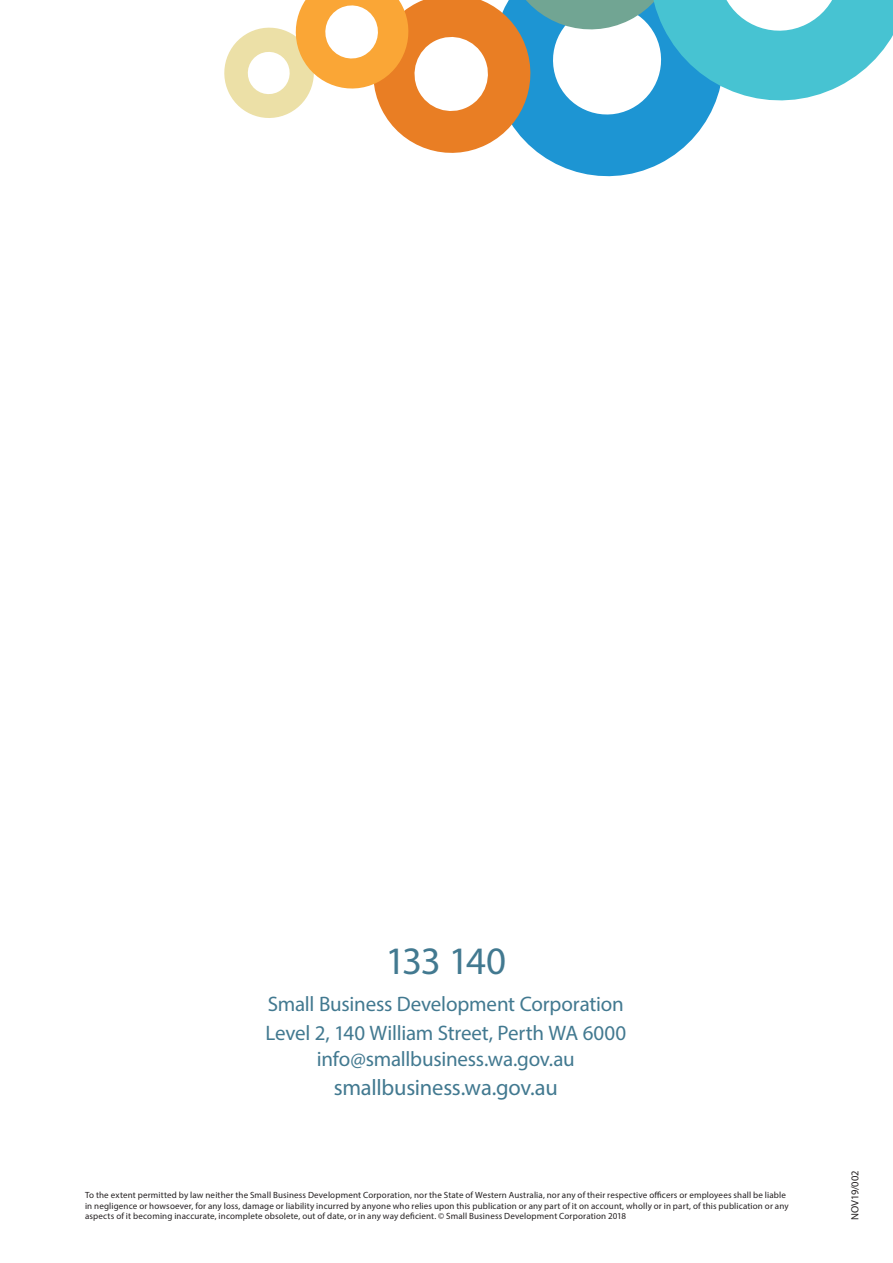
<style>
.page{position:relative;width:893px;height:1263px;background:#fff}
.page>*{position:absolute;margin:0;border:0;box-sizing:border-box;transform-origin:0 0}
._5__Body_Copy{font:39px "Myriad Pro";letter-spacing:-.055em;color:#427990}
._5__Body_Copy-2{font:22.5px "Myriad Pro";letter-spacing:-.015em;color:#427990}
._5__Body_Copy-3{font:21px "Myriad Pro";letter-spacing:-.01em;color:#427990}
._5__Body_Copy-4{font:10.5px "Myriad Pro";letter-spacing:-.005em;color:#231f20}
.Disclaimer{font:9px/10.5px "Myriad Pro";letter-spacing:.015em;color:#231f20}
</style>
<div class="page">
<svg style="left:556px;top:164px;width:103px;height:13px"></svg>
<svg style="left:224px;top:0;width:669px;height:164px"></svg>
<p class="_5__Body_Copy" style="left:385px;top:936px;width:122px">133 140</p>
<p class="_5__Body_Copy-3" style="left:268px;top:991px;width:358px">Small Business Development Corporation</p>
<p class="_5__Body_Copy-3" style="left:265px;top:1020px;width:362px">Level 2, 140 William Street, Perth WA 6000</p>
<p class="_5__Body_Copy-3" style="left:317px;top:1046px;width:259px">info@smallbusiness.wa.gov.au</p>
<p class="_5__Body_Copy-2" style="left:334px;top:1074px;width:226px">smallbusiness.wa.gov.au</p>
<p class="Disclaimer" style="left:85px;top:1190px;width:705px">To the extent permitted by law neither the Small Business Development Corporation, nor the State of Western Australia, nor any of their respective officers or employees shall be liable in negligence or howsoever, for any loss, damage or liability incurred by anyone who relies upon this publication or any part of it on account, wholly or in part, of this publication or any aspects of it becoming inaccurate, incomplete obsolete, out of date, or in any way deficient. © Small Business Development Corporation 2018</p>
<p class="_5__Body_Copy-4" style="left:848px;top:1220px;width:52px;rotate:-90deg">NOV19/002</p>
</div>
